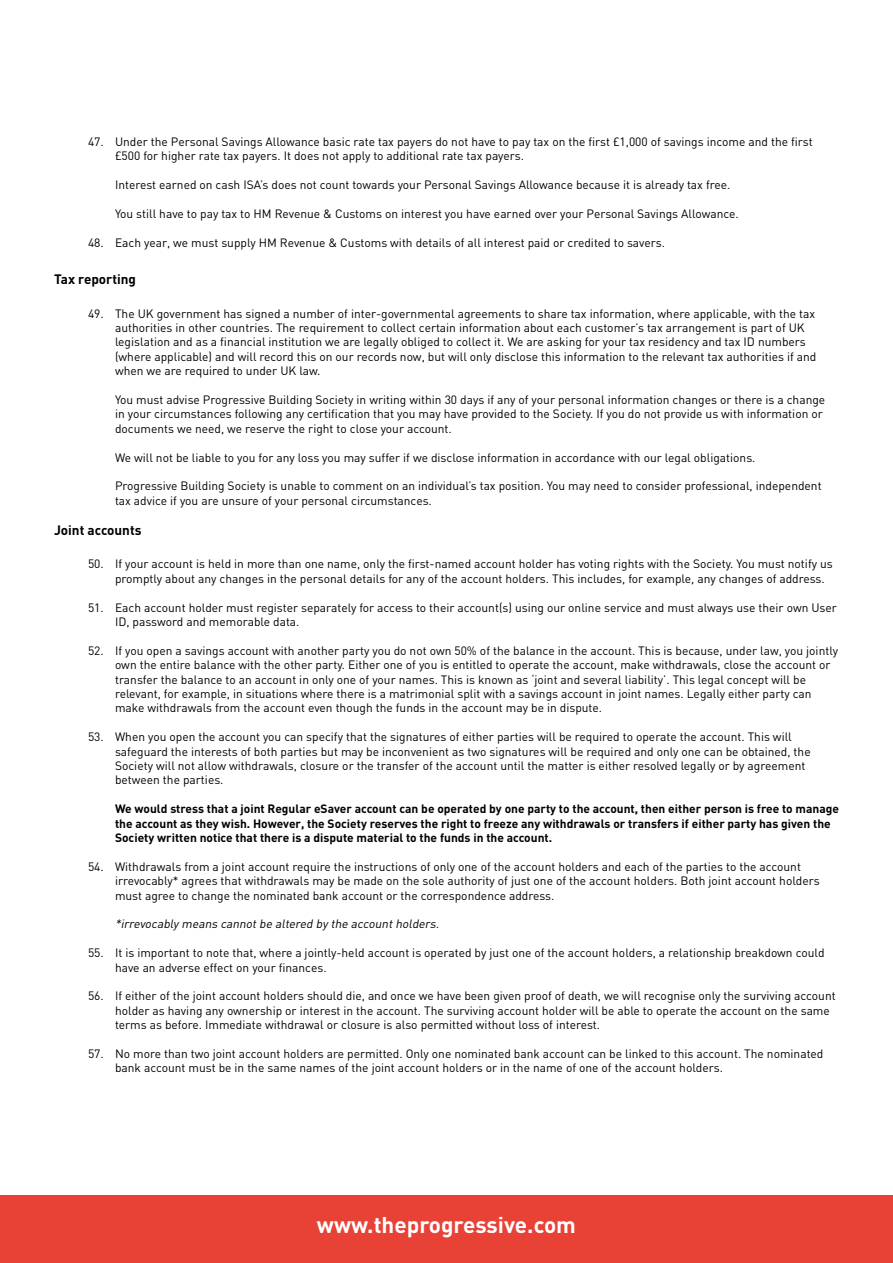
<style>
.page{position:relative;width:893px;height:1263px;background:#fff}
.page>*{position:absolute;margin:0;border:0;box-sizing:border-box;transform-origin:0 0}
.t1{font:700 22.5px "DIN";color:#fff}
.t2{font:700 13.5px "DIN";color:#000}
.t3{font:12px/14.4px "DIN";color:#000}
.t4{font:700 12px/14.4px "DIN";color:#000}
.t5{font:italic 12px "DIN";color:#000}
</style>
<div class="page">
<div style="left:0;top:1195px;width:893px;height:68px;background:#e84237"></div>
<p class="t3" style="left:115px;top:134px;width:699px;text-indent:-27px">47. Under the Personal Savings Allowance basic rate tax payers do not have to pay tax on the first £1,000 of savings income and the first £500 for higher rate tax payers. It does not apply to additional rate tax payers.</p>
<p class="t3" style="left:115px;top:177px;width:617px">Interest earned on cash ISA’s does not count towards your Personal Savings Allowance because it is already tax free.</p>
<p class="t3" style="left:115px;top:206px;width:625px">You still have to pay tax to HM Revenue &amp; Customs on interest you have earned over your Personal Savings Allowance.</p>
<p class="t3" style="left:88px;top:235px;width:578px">48. Each year, we must supply HM Revenue &amp; Customs with details of all interest paid or credited to savers.</p>
<p class="t2" style="left:54px;top:271px;width:84px">Tax reporting</p>
<p class="t3" style="left:115px;top:306px;width:703px;text-indent:-27px">49. The UK government has signed a number of inter-governmental agreements to share tax information, where applicable, with the tax authorities in other countries. The requirement to collect certain information about each customer’s tax arrangement is part of UK legislation and as a financial institution we are legally obliged to collect it. We are asking for your tax residency and tax ID numbers (where applicable) and will record this on our records now, but will only disclose this information to the relevant tax authorities if and when we are required to under UK law.</p>
<p class="t3" style="left:115px;top:392px;width:712px">You must advise Progressive Building Society in writing within 30 days if any of your personal information changes or there is a change in your circumstances following any certification that you may have provided to the Society. If you do not provide us with information or documents we need, we reserve the right to close your account.</p>
<p class="t3" style="left:115px;top:450px;width:642px">We will not be liable to you for any loss you may suffer if we disclose information in accordance with our legal obligations.</p>
<p class="t3" style="left:115px;top:479px;width:708px">Progressive Building Society is unable to comment on an individual’s tax position. You may need to consider professional, independent tax advice if you are unsure of your personal circumstances.</p>
<p class="t2" style="left:54px;top:522px;width:89px">Joint accounts</p>
<p class="t3" style="left:115px;top:557px;width:719px;text-indent:-27px">50. If your account is held in more than one name, only the first-named account holder has voting rights with the Society. You must notify us promptly about any changes in the personal details for any of the account holders. This includes, for example, any changes of address.</p>
<p class="t3" style="left:115px;top:600px;width:723px;text-indent:-27px">51. Each account holder must register separately for access to their account(s) using our online service and must always use their own User<br>ID, password and memorable data.</p>
<p class="t3" style="left:115px;top:643px;width:724px;text-indent:-27px">52. If you open a savings account with another party you do not own 50% of the balance in the account. This is because, under law, you jointly own the entire balance with the other party. Either one of you is entitled to operate the account, make withdrawals, close the account or transfer the balance to an account in only one of your names. This is known as ‘joint and several liability’. This legal concept will be relevant, for example, in situations where there is a matrimonial split with a savings account in joint names. Legally either party can make withdrawals from the account even though the funds in the account may be in dispute.</p>
<p class="t3" style="left:115px;top:729px;width:697px;text-indent:-27px">53. When you open the account you can specify that the signatures of either parties will be required to operate the account. This will safeguard the interests of both parties but may be inconvenient as two signatures will be required and only one can be obtained, the Society will not allow withdrawals, closure or the transfer of the account until the matter is either resolved legally or by agreement between the parties.</p>
<p class="t4" style="left:115px;top:801px;width:725px">We would stress that a joint Regular eSaver account can be operated by one party to the account, then either person is free to manage the account as they wish. However, the Society reserves the right to freeze any withdrawals or transfers if either party has given the<br>Society written notice that there is a dispute material to the funds in the account.</p>
<p class="t3" style="left:115px;top:859px;width:706px;text-indent:-27px">54. Withdrawals from a joint account require the instructions of only one of the account holders and each of the parties to the account irrevocably* agrees that withdrawals may be made on the sole authority of just one of the account holders. Both joint account holders must agree to change the nominated bank account or the correspondence address.</p>
<p class="t5" style="left:115px;top:917px;width:328px">*irrevocably means cannotbe altered by the accountholders.</p>
<p class="t3" style="left:115px;top:945px;width:711px;text-indent:-27px">55. It is important to note that, where a jointly-held account is operated by just one of the account holders, a relationship breakdown could have an adverse effect on your finances.</p>
<p class="t3" style="left:115px;top:989px;width:722px;text-indent:-27px">56. If either of the joint account holders should die, and once we have been given proof of death, we will recognise only the surviving account holder as having any ownership or interest in the account. The surviving account holder will be able to operate the account on the same terms as before. Immediate withdrawal or closure is also permitted without loss of interest.</p>
<p class="t3" style="left:115px;top:1046px;width:710px;text-indent:-27px">57. No more than two joint account holders are permitted. Only one nominated bank account can be linked to this account. The nominated bank account must be in the same names of the joint account holders or in the name of one of the account holders.</p>
<h1 class="t1" style="left:317px;top:1210px;width:261px">www.theprogressive.com</h1>
</div>
